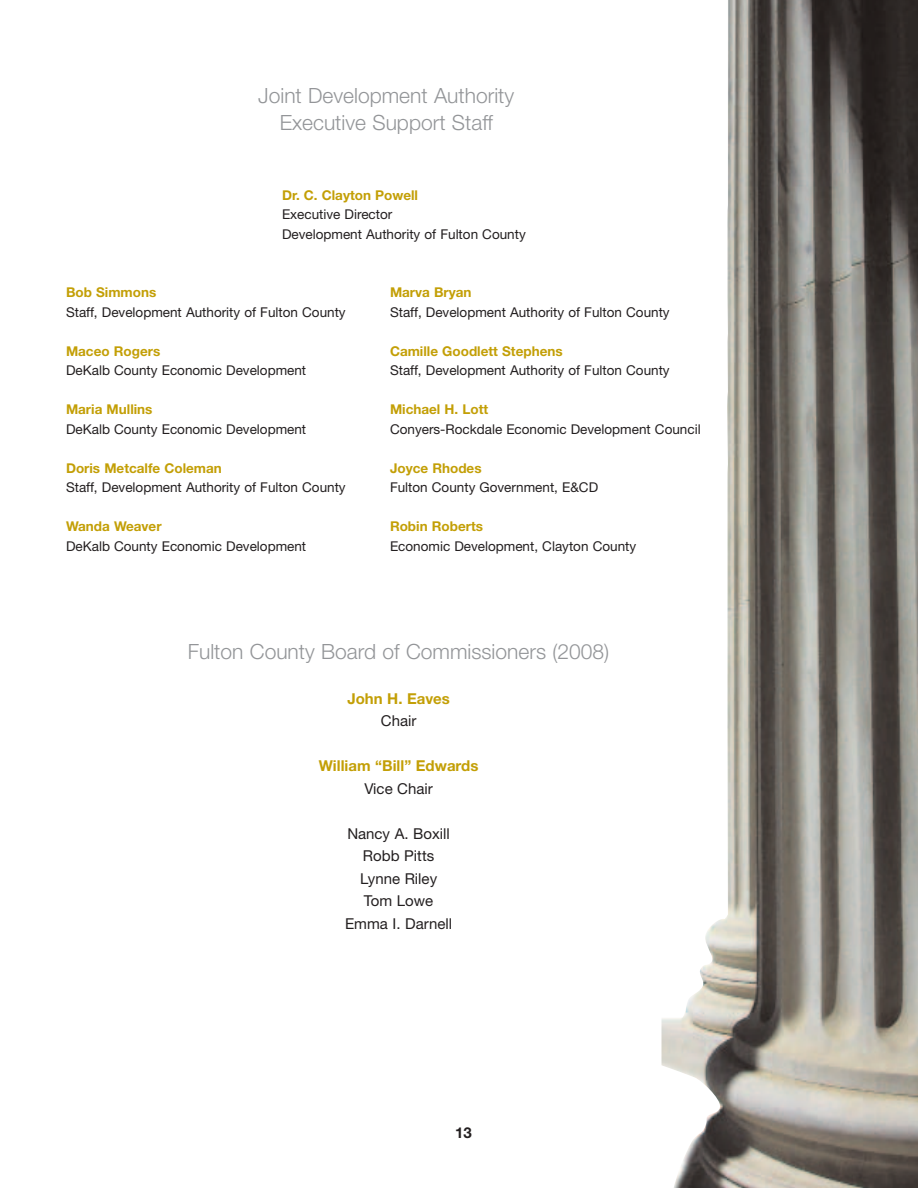
<style>
.page{position:relative;width:918px;height:1188px;background:#fff}
.page>*{position:absolute;margin:0;border:0;box-sizing:border-box;transform-origin:0 0}
.t1{font:300 21px/27px "Helvetica Neue";color:#939598;text-align:center}
.t2{font:15px/22.5px "Helvetica Neue";color:#231f20;text-align:center}
.t3{font:700 15px "Helvetica Neue";color:#c39f06}
.t4{font:700 15px "Helvetica Neue";color:#231f20}
.t5{font:13.5px/19.5px "Helvetica Neue";color:#231f20}
.t6{font:700 13.5px "Helvetica Neue";color:#c39f06}
</style>
<div class="page">
<img style="left:662px;top:0;width:256px;height:1188px">
<h1 class="t1" style="left:258px;top:81px;width:257px">Joint Development Authority<br>Executive Support Staff</h1>
<p class="t6" style="left:282px;top:187px;width:138px">Dr. C. Clayton Powell</p>
<p class="t5" style="left:282px;top:205px;width:245px">Executive Director<br>Development Authority of Fulton County</p>
<p class="t6" style="left:66px;top:284px;width:92px">Bob Simmons</p>
<p class="t6" style="left:390px;top:284px;width:83px">Marva Bryan</p>
<p class="t5" style="left:66px;top:302px;width:281px">Staff, Development Authority of Fulton County</p>
<p class="t5" style="left:390px;top:302px;width:281px">Staff, Development Authority of Fulton County</p>
<p class="t6" style="left:66px;top:343px;width:96px">Maceo Rogers</p>
<p class="t6" style="left:390px;top:343px;width:174px">Camille Goodlett Stephens</p>
<p class="t5" style="left:66px;top:361px;width:242px">DeKalb County Economic Development</p>
<p class="t5" style="left:390px;top:361px;width:281px">Staff, Development Authority of Fulton County</p>
<p class="t6" style="left:66px;top:401px;width:88px">Maria Mullins</p>
<p class="t6" style="left:390px;top:401px;width:100px">Michael H. Lott</p>
<p class="t5" style="left:66px;top:419px;width:242px">DeKalb County Economic Development</p>
<p class="t5" style="left:390px;top:419px;width:312px">Conyers-Rockdale Economic Development Council</p>
<p class="t6" style="left:66px;top:460px;width:157px">Doris Metcalfe Coleman</p>
<p class="t6" style="left:390px;top:460px;width:93px">Joyce Rhodes</p>
<p class="t5" style="left:66px;top:478px;width:281px">Staff, Development Authority of Fulton County</p>
<p class="t5" style="left:390px;top:478px;width:210px">Fulton County Government, E&amp;CD</p>
<p class="t6" style="left:66px;top:518px;width:97px">Wanda Weaver</p>
<p class="t6" style="left:390px;top:518px;width:95px">Robin Roberts</p>
<p class="t5" style="left:66px;top:536px;width:242px">DeKalb County Economic Development</p>
<p class="t5" style="left:390px;top:536px;width:248px">Economic Development, Clayton County</p>
<h1 class="t1" style="left:188px;top:637px;width:423px">Fulton County Board of Commissioners (2008)</h1>
<p class="t3" style="left:347px;top:689px;width:104px">John H. Eaves</p>
<p class="t2" style="left:381px;top:709px;width:37px">Chair</p>
<p class="t3" style="left:319px;top:756px;width:161px">William “Bill” Edwards</p>
<p class="t2" style="left:364px;top:777px;width:70px">Vice Chair</p>
<p class="t2" style="left:345px;top:822px;width:108px">Nancy A. Boxill<br>Robb Pitts<br>Lynne Riley<br>Tom Lowe<br>Emma I. Darnell</p>
<p class="t4" style="left:455px;top:1124px;width:18px">13</p>
</div>
